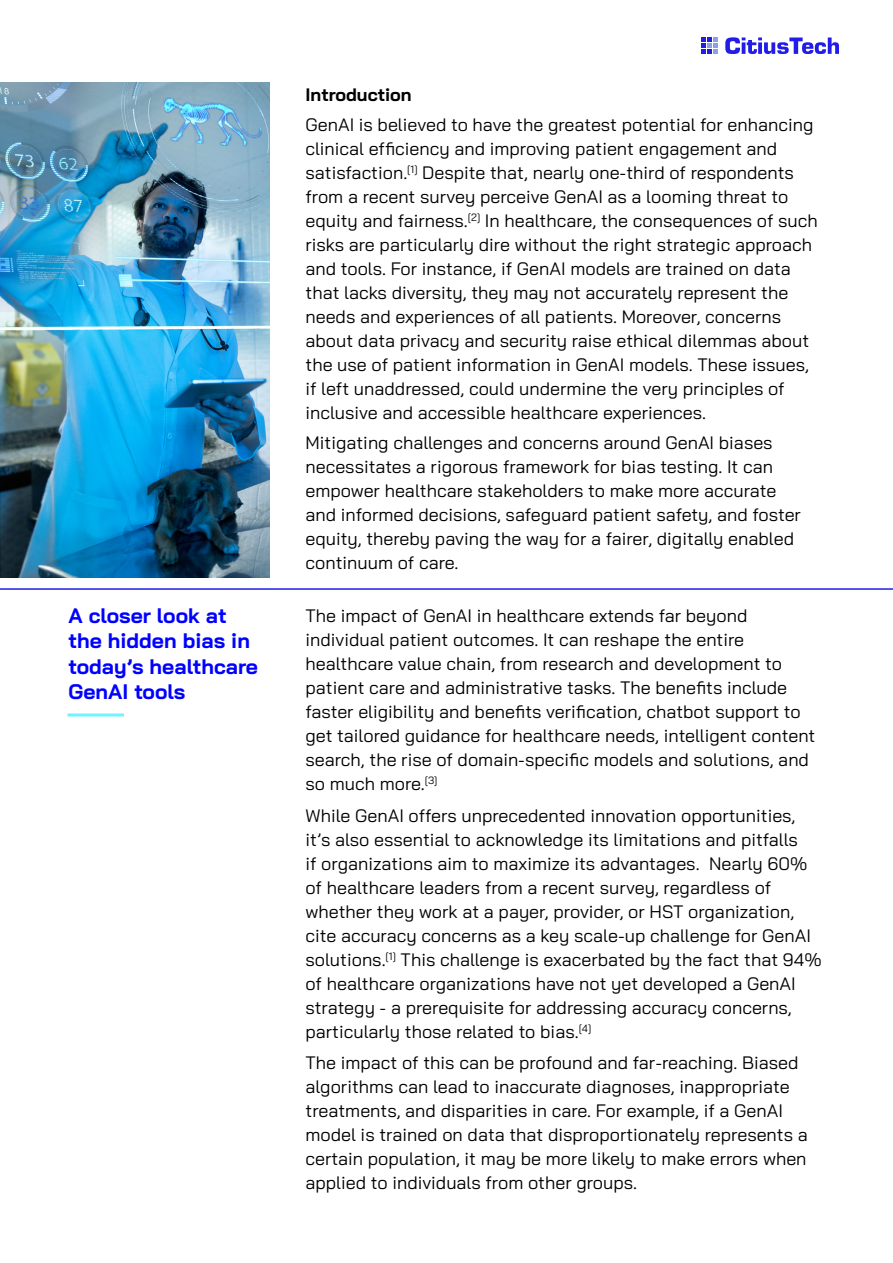
<style>
.page{position:relative;width:893px;height:1263px;background:#fff}
.page>*{position:absolute;margin:0;border:0;box-sizing:border-box;transform-origin:0 0}
.Section_Heading{font:700 21px/25.2px "Bai Jamjuree";color:#00f}
.t1{font:18px/24px "Bai Jamjuree";color:#000}
.t2{font:700 18px "Bai Jamjuree";color:#000}
</style>
<div class="page">
<svg style="left:725px;top:37px;width:114px;height:17px"></svg>
<svg style="left:701px;top:37px;width:17px;height:17px"></svg>
<hr style="left:0;top:588px;width:893px;height:2px;background:#211ce8">
<img style="left:0;top:82px;width:270px;height:496px">
<hr style="left:67px;top:713px;width:57px;height:3px;background:#70f2ff">
<p class="t2" style="left:305px;top:84px;width:108px">Introduction</p>
<p class="t1" style="left:305px;top:112px;width:514px">GenAI is believed to have the greatest potential for enhancing clinical efficiency and improving patient engagement and satisfaction.<sup>[1]</sup> Despite that, nearly one-third of respondents from a recent survey perceive GenAI as a looming threat to equity and fairness.<sup>[2]</sup> In healthcare, the consequences of such risks are particularly dire without the right strategic approach and tools. For instance, if GenAI models are trained on data that lacks diversity, they may not accurately represent the needs and experiences of all patients. Moreover, concerns about data privacy and security raise ethical dilemmas about the use of patient information in GenAI models. These issues, if left unaddressed, could undermine the very principles of inclusive and accessible healthcare experiences.</p>
<p class="t1" style="left:305px;top:430px;width:497px">Mitigating challenges and concerns around GenAI biases necessitates a rigorous framework for bias testing. It can empower healthcare stakeholders to make more accurate and informed decisions, safeguard patient safety, and foster equity, thereby paving the way for a fairer, digitally enabled continuum of care.</p>
<p class="Section_Heading" style="left:68px;top:603px;width:191px">A closer look at the hidden bias in today’s healthcare<br>GenAI tools</p>
<p class="t1" style="left:305px;top:604px;width:511px">The impact of GenAI in healthcare extends far beyond individual patient outcomes. It can reshape the entire healthcare value chain, from research and development to patient care and administrative tasks. The benefits include faster eligibility and benefits verification, chatbot support to get tailored guidance for healthcare needs, intelligent content search, the rise of domain-specific models and solutions, and so much more.<sup>[3]</sup></p>
<p class="t1" style="left:305px;top:803px;width:518px">While GenAI offers unprecedented innovation opportunities, it’s also essential to acknowledge its limitations and pitfalls<br>if organizations aim to maximize its advantages. Nearly 60% of healthcare leaders from a recent survey, regardless of whether they work at a payer, provider, or HST organization, cite accuracy concerns as a key scale-up challenge for GenAI solutions.<sup>[1]</sup> This challenge is exacerbated by the fact that 94% of healthcare organizations have not yet developed a GenAI strategy - a prerequisite for addressing accuracy concerns, particularly those related to bias.<sup>[4]</sup></p>
<p class="t1" style="left:305px;top:1051px;width:504px">The impact of this can be profound and far-reaching. Biased algorithms can lead to inaccurate diagnoses, inappropriate treatments, and disparities in care. For example, if a GenAI model is trained on data that disproportionately represents a certain population, it may be more likely to make errors when applied to individuals from other groups.</p>
</div>
